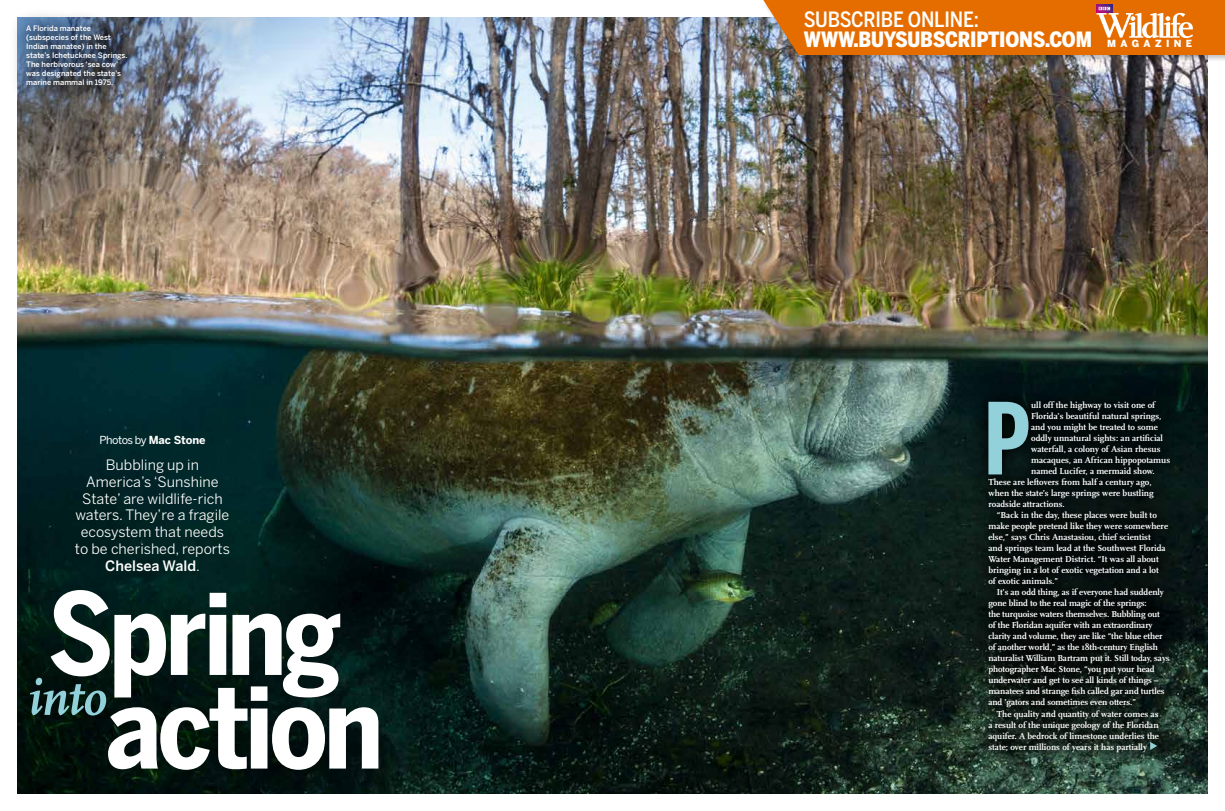
<style>
.page{position:relative;width:1225px;height:811px;background:#fff}
.page>*{position:absolute;margin:0;border:0;box-sizing:border-box;transform-origin:0 0}
.t1{font:700 112.6px/93.6px "Benton Sans Cond";letter-spacing:-.035em;color:#fff;text-align:center}
.t2{font:700 98.2px "Benton Sans Comp";color:#93d1da}
.t3{font:italic 700 52.4px "Scala";color:#93d1da}
.t4{font:900 20.9px/19px "Benton Sans Cond";letter-spacing:-.01em;color:#fff}
.t5{font:700 18.2px "Benton Sans Comp";letter-spacing:.1em;color:#fff}
.t6{font:14.3px/16.8px "Benton Sans";color:#fff;text-align:center}
.t7{font:11px "Benton Sans";letter-spacing:-.045em;color:#fff}
.t8{font:700 9px "Scala";color:#fff}
.t9{font:500 7.5px/9px "Benton Sans";color:#fff}
.s1{font-weight:500}
.s2{font-family:"Benton Sans";font-size:9.8px}
.s3{font-weight:700}
</style>
<div class="page">
<img style="left:17px;top:17px;width:1191px;height:776px">
<svg style="left:969px;top:383px;width:218px;height:386px;background:#0a1512"></svg>
<svg style="left:1150px;top:742px;width:7px;height:8px"></svg>
<img style="left:17px;top:17px;width:312px;height:245px">
<div style="left:8px;top:7px;width:136px;height:97px;background:#000;opacity:.39"></div>
<div style="left:762px;top:0;width:463px;height:63px;background:#000;opacity:.25"></div>
<svg style="left:763px;top:0;width:462px;height:55px;background:#e17310"></svg>
<h3 class="t4" style="left:804px;top:10px;width:390px"><span class="s1">SUBSCRIBE ONLINE:<br></span>WWW.BUYSUBSCRIPTIONS.COM <span class="s2">M A G A Z I N E</span></h3>
<p class="t9" style="left:26px;top:24px;width:103px">A Florida manatee (subspecies of the West<br>Indian manatee) in the state’s Ichetucknee Springs.<br>The herbivorous ‘sea cow’ was designated the state's marine mammal in 1975.</p>
<h3 class="t5" style="left:1132px;top:27px;width:65px">EDITION</h3>
<p class="t7" style="left:99px;top:433px;width:107px">Photos by <span class="s3">Mac Stone</span></p>
<h3 class="t6" style="left:75px;top:456px;width:156px">Bubbling up in<br>America’s ‘Sunshine<br>State’ are wildlife-rich waters. They’re a fragile ecosystem that needs to be cherished, reports<br><span class="s1">Chelsea Wald</span>.</h3>
<h1 class="t1" style="left:48px;top:586px;width:337px">Spring action</h1>
<h3 class="t3" style="left:28px;top:668px;width:81px">into</h3>
<h2 class="t2" style="left:983px;top:382px;width:48px">P</h2>
<p class="t8" style="left:1031px;top:400px;width:125px">ull off the highway to visit one of</p>
<p class="t8" style="left:1031px;top:411px;width:132px">Florida’s beautiful natural springs,</p>
<p class="t8" style="left:1031px;top:422px;width:128px">and you might be treated to some</p>
<p class="t8" style="left:1031px;top:433px;width:133px">oddly unnatural sights: an artificial</p>
<p class="t8" style="left:1031px;top:444px;width:131px">waterfall, a colony of Asian rhesus</p>
<p class="t8" style="left:1031px;top:455px;width:140px">macaques, an African hippopotamus</p>
<p class="t8" style="left:1031px;top:466px;width:125px">named Lucifer, a mermaid show.</p>
<p class="t8" style="left:988px;top:477px;width:165px">These are leftovers from half a century ago,</p>
<p class="t8" style="left:988px;top:488px;width:167px">when the state’s large springs were bustling</p>
<p class="t8" style="left:988px;top:499px;width:78px">roadside attractions.</p>
<p class="t8" style="left:997px;top:510px;width:161px">“Back in the day, these places were built to</p>
<p class="t8" style="left:988px;top:521px;width:181px">make people pretend like they were somewhere</p>
<p class="t8" style="left:988px;top:532px;width:164px">else,” says Chris Anastasiou, chief scientist</p>
<p class="t8" style="left:988px;top:543px;width:179px">and springs team lead at the Southwest Florida</p>
<p class="t8" style="left:988px;top:554px;width:172px">Water Management District. “It was all about</p>
<p class="t8" style="left:988px;top:565px;width:172px">bringing in a lot of exotic vegetation and a lot</p>
<p class="t8" style="left:988px;top:576px;width:71px">of exotic animals.”</p>
<p class="t8" style="left:997px;top:587px;width:168px">It’s an odd thing, as if everyone had suddenly</p>
<p class="t8" style="left:988px;top:598px;width:160px">gone blind to the real magic of the springs:</p>
<p class="t8" style="left:988px;top:609px;width:173px">the turquoise waters themselves. Bubbling out</p>
<p class="t8" style="left:988px;top:620px;width:166px">of the Floridan aquifer with an extraordinary</p>
<p class="t8" style="left:988px;top:631px;width:176px">clarity and volume, they are like “the blue ether</p>
<p class="t8" style="left:988px;top:642px;width:171px">of another world,” as the 18th-century English</p>
<p class="t8" style="left:988px;top:653px;width:183px">naturalist William Bartram put it. Still today, says</p>
<p class="t8" style="left:988px;top:664px;width:168px">photographer Mac Stone, “you put your head</p>
<p class="t8" style="left:988px;top:675px;width:172px">underwater and get to see all kinds of things –</p>
<p class="t8" style="left:988px;top:686px;width:178px">manatees and strange fish called gar and turtles</p>
<p class="t8" style="left:988px;top:697px;width:149px">and ’gators and sometimes even otters.”</p>
<p class="t8" style="left:997px;top:708px;width:163px">The quality and quantity of water comes as</p>
<p class="t8" style="left:988px;top:719px;width:172px">a result of the unique geology of the Floridan</p>
<p class="t8" style="left:988px;top:730px;width:172px">aquifer. A bedrock of limestone underlies the</p>
<p class="t8" style="left:988px;top:741px;width:160px">state; over millions of years it has partially</p>
</div>
